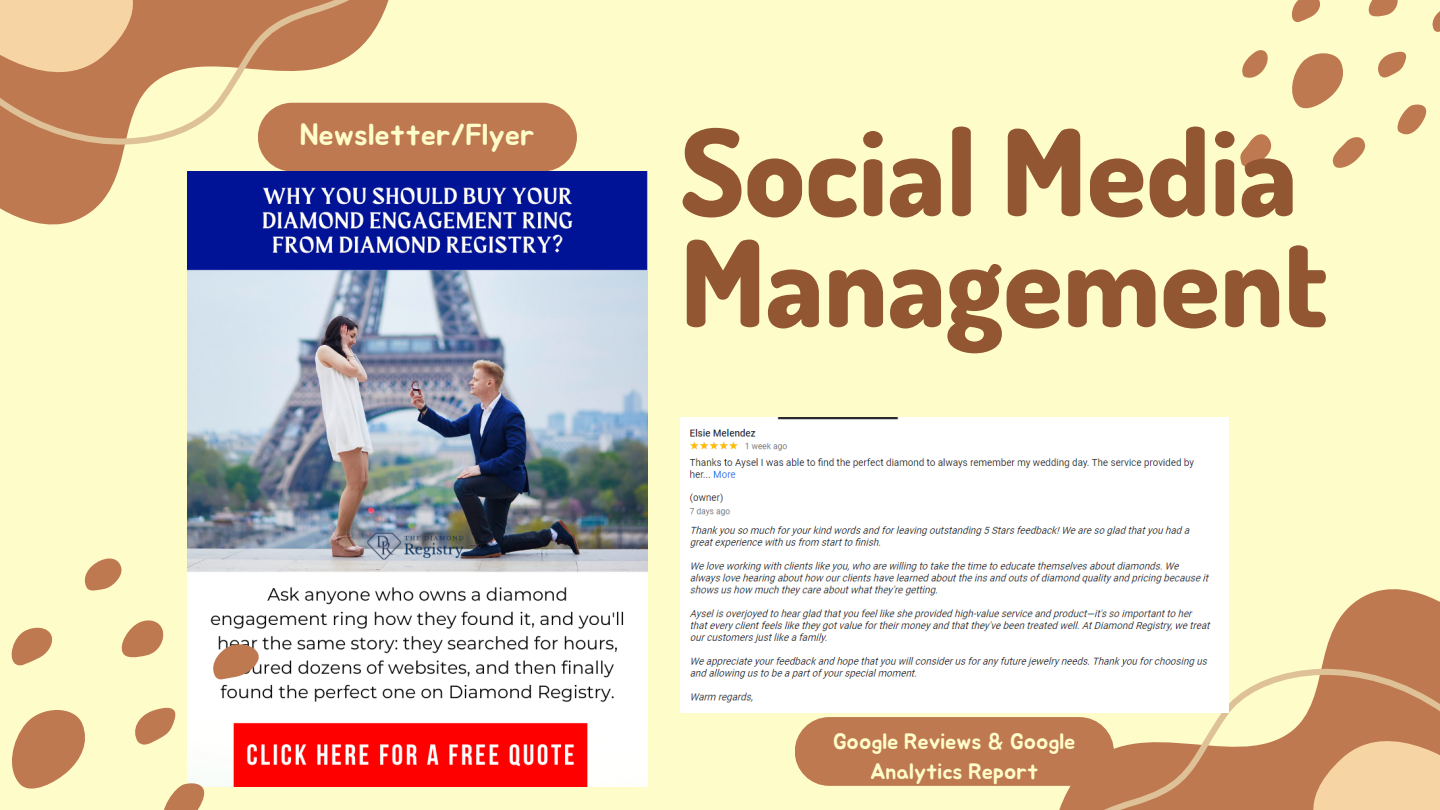
<style>
.page{position:relative;width:1440px;height:810px;background:#fefdca}
.page>*{position:absolute;margin:0;border:0;box-sizing:border-box;transform-origin:0 0}
.t1{font:800 120px/111px "Dosis";color:#925633}
.t2{font:30.2px "Jua";color:#fefdca}
.t3{font:22.2px/30.8px "Jua";color:#fefdca;text-align:center}
</style>
<div class="page">
<img style="left:187px;top:172px;width:461px;height:615px">
<svg style="left:1052px;top:589px;width:388px;height:221px"></svg>
<svg style="left:1067px;top:668px;width:373px;height:142px;fill:#bf7950"></svg>
<svg style="left:1293px;top:713px;width:147px;height:97px;background:#dba87b"></svg>
<svg style="left:1240px;top:0;width:200px;height:168px"></svg>
<svg style="left:0;top:0;width:395px;height:249px"></svg>
<svg style="left:0;top:0;width:380px;height:146px;fill:#bf7950"></svg>
<svg style="left:0;top:0;width:153px;height:100px;background:#dca97c"></svg>
<svg style="left:11px;top:555px;width:251px;height:255px"></svg>
<img style="left:680px;top:418px;width:549px;height:295px">
<div style="left:258px;top:103px;width:319px;height:68px;background:#bf7950;border-radius:34px"></div>
<div style="left:795px;top:717px;width:319px;height:68px;background:#bf7950;border-radius:34px"></div>
<h2 class="t2" style="left:300px;top:121px;width:237px">Newsletter/Flyer</h2>
<h1 class="t1" style="left:680px;top:113px;width:649px">Social Media<br>Management</h1>
<p class="t3" style="left:833px;top:726px;width:244px">Google Reviews &amp; Google<br>Analytics Report</p>
</div>
